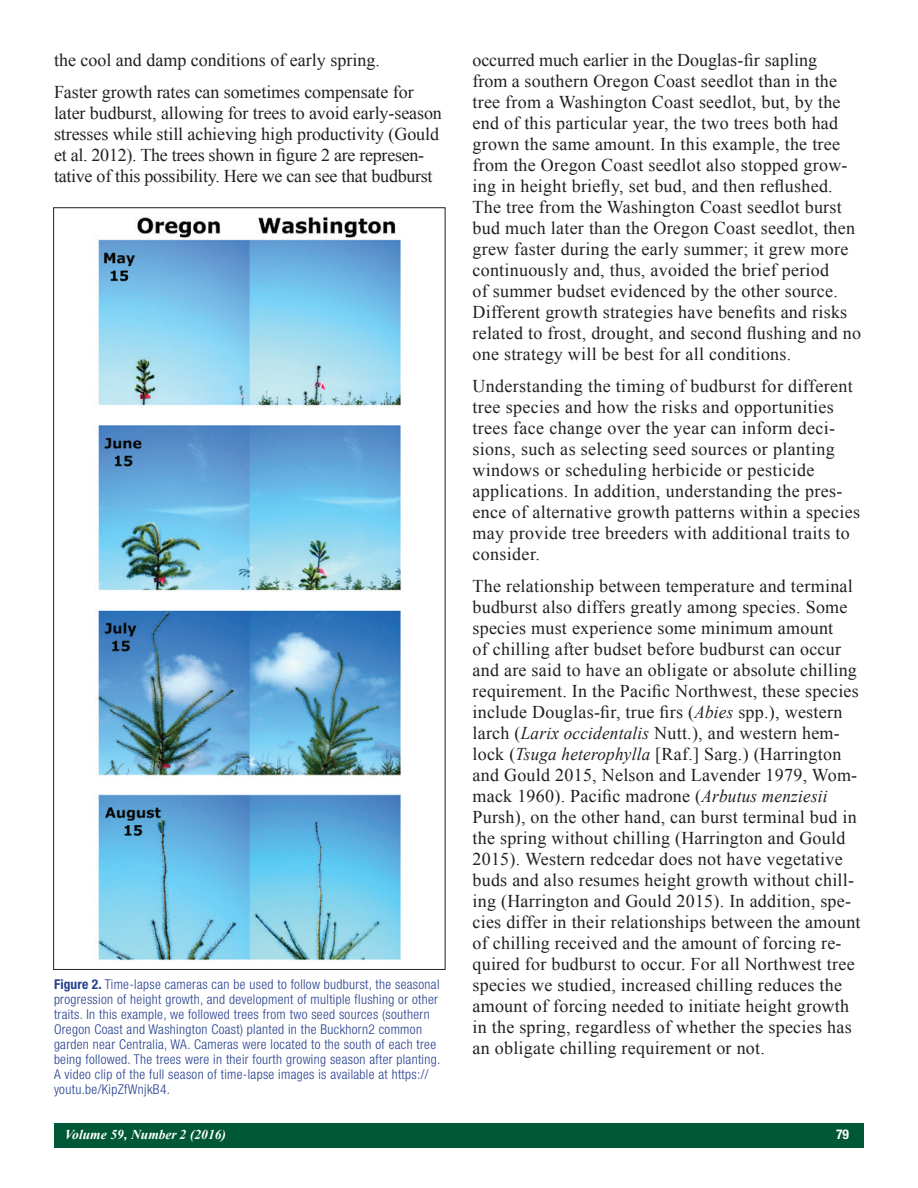
<style>
.page{position:relative;width:918px;height:1188px;background:#fff}
.page>*{position:absolute;margin:0;border:0;box-sizing:border-box;transform-origin:0 0}
.t1{font:18px/21px "Times New Roman";letter-spacing:.015em;color:#231f20}
.t2{font:18px/21px "Times New Roman";letter-spacing:-.005em;color:#231f20}
.Captions{font:300 condensed 13.5px/15px "Helvetica Neue LT Std";letter-spacing:.025em;color:#253f8e}
.t3{font:italic 700 13.5px "Times New Roman";color:#fff}
.t4{font:700 condensed 13.5px "Helvetica Neue LT Std";color:#fff}
.s1{font-weight:700}
.s2{font-style:italic}
</style>
<div class="page">
<div style="left:54px;top:1123px;width:810px;height:25px;background:#005837"></div>
<img style="left:95px;top:217px;width:306px;height:744px">
<p class="t1" style="left:54px;top:50px;width:327px">the cool and damp conditions of early spring.</p>
<p class="t2" style="left:54px;top:81px;width:389px">Faster growth rates can sometimes compensate for later budburst, allowing for trees to avoid early-season stresses while still achieving high productivity (Gould et al. 2012). The trees shown in figure 2 are represen&shy;tative of this possibility. Here we can see that budburst</p>
<p class="Captions" style="left:54px;top:977px;width:388px"><span class="s1">Figure 2.</span> Time-lapse cameras can be used to follow budburst, the seasonal progression of height growth, and development of multiple flushing or other traits. In this example, we followed trees from two seed sources (southern Oregon Coast and Washington Coast) planted in the Buckhorn2 common garden near Centralia, WA. Cameras were located to the south of each tree being followed. The trees were in their fourth growing season after planting.<br>A video clip of the full season of time-lapse images is available at https:// youtu.be/KipZfWnjkB4.</p>
<p class="t1" style="left:472px;top:50px;width:390px">occurred much earlier in the Douglas-fir sapling<br>from a southern Oregon Coast seedlot than in the tree from a Washington Coast seedlot, but, by the end of this particular year, the two trees both had grown the same amount. In this example, the tree from the Oregon Coast seedlot also stopped grow&shy;ing in height briefly, set bud, and then reflushed.<br>The tree from the Washington Coast seedlot burst bud much later than the Oregon Coast seedlot, then grew faster during the early summer; it grew more continuously and, thus, avoided the brief period<br>of summer budset evidenced by the other source.<br>Different growth strategies have benefits and risks related to frost, drought, and second flushing and no one strategy will be best for all conditions.</p>
<p class="t1" style="left:472px;top:375px;width:389px">Understanding the timing of budburst for different tree species and how the risks and opportunities trees face change over the year can inform deci&shy;sions, such as selecting seed sources or planting windows or scheduling herbicide or pesticide applications. In addition, understanding the pres&shy;ence of alternative growth patterns within a species may provide tree breeders with additional traits to consider.</p>
<p class="t1" style="left:472px;top:575px;width:390px">The relationship between temperature and terminal budburst also differs greatly among species. Some species must experience some minimum amount<br>of chilling after budset before budburst can occur and are said to have an obligate or absolute chilling requirement. In the Pacific Northwest, these species include Douglas-fir, true firs (<span class="s2">Abies</span> spp.), western larch (<span class="s2">Larix occidentalis</span> Nutt.), and western hem&shy;lock (<span class="s2">Tsuga heterophylla</span> [Raf.] Sarg.) (Harrington and Gould 2015, Nelson and Lavender 1979, Wom&shy;mack 1960). Pacific madrone (<span class="s2">Arbutus menziesii </span>Pursh), on the other hand, can burst terminal bud in the spring without chilling (Harrington and Gould 2015). Western redcedar does not have vegetative buds and also resumes height growth without chill&shy;ing (Harrington and Gould 2015). In addition, spe&shy;cies differ in their relationships between the amount of chilling received and the amount of forcing re&shy;quired for budburst to occur. For all Northwest tree species we studied, increased chilling reduces the amount of forcing needed to initiate height growth in the spring, regardless of whether the species has an obligate chilling requirement or not.</p>
<p class="t3" style="left:65px;top:1125px;width:163px">Volume 59, Number 2 (2016)</p>
<p class="t4" style="left:836px;top:1126px;width:14px">79</p>
</div>
